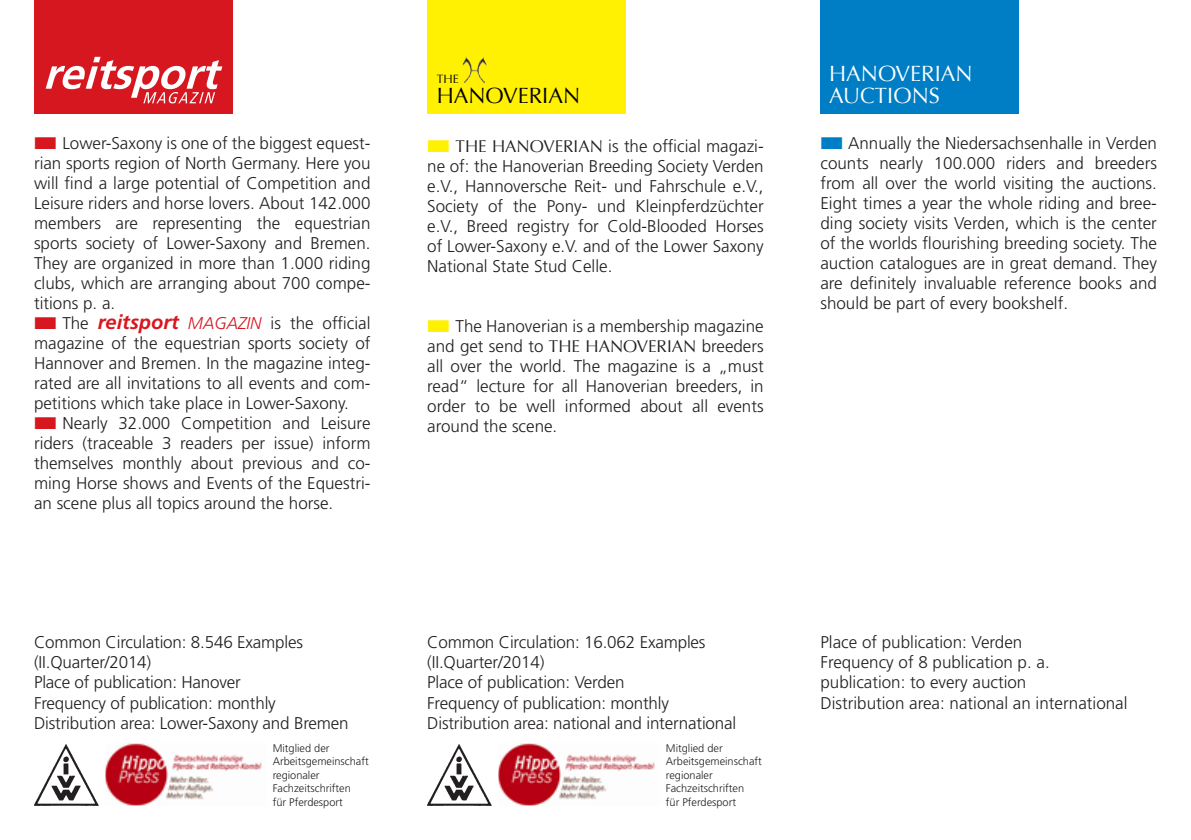
<style>
.page{position:relative;width:1191px;height:840px;background:#fff}
.page>*{position:absolute;margin:0;border:0;box-sizing:border-box;transform-origin:0 0}
.t1{font:22px "Optima";color:#fff}
.t2{font:22px "Optima";color:#000}
.t3{font:300 17px/20px "Frutiger LT Std";color:#231f20;text-align:justify}
.t4{font:12px "Optima";color:#000}
.t5{font:300 11px/13.6px "Frutiger LT Std";color:#231f20}
.s1{color:#d7171f}
.s2{font-weight:700;font-style:italic;font-size:20px;color:#d7171f}
.s3{font-style:italic;color:#d7171f}
.s4{color:#fff101}
.s5{font-family:"Optima";font-weight:400}
.s6{color:#007ec5}
</style>
<div class="page">
<div style="left:34px;top:0;width:198px;height:113px;background:#d7171f"></div>
<svg style="left:46px;top:57px;width:176px;height:46px"></svg>
<div style="left:427px;top:0;width:199px;height:113px;background:#fff101"></div>
<svg style="left:462px;top:56px;width:8px;height:12px"></svg>
<div style="left:820px;top:0;width:199px;height:113px;background:#007ec5"></div>
<img style="left:34px;top:744px;width:64px;height:61px">
<img style="left:427px;top:744px;width:64px;height:61px">
<img style="left:105px;top:743px;width:157px;height:62px">
<img style="left:498px;top:743px;width:157px;height:62px">
<p class="t3" style="left:34px;top:133px;width:338px"><span class="s1">■</span> Lower-Saxony is one of the biggest equest&shy;rian sports region of North Germany. Here you will find a large potential of Competition and Leisure riders and horse lovers. About 142.000 members are representing the equestrian sports society of Lower-Saxony and Bremen.<br>They are organized in more than 1.000 riding clubs, which are arranging about 700 compe&shy;titions p. a.</p>
<p class="t3" style="left:34px;top:313px;width:338px"><span class="s1">■</span> The <span class="s2">reitsport</span> <span class="s3">MAGAZIN</span> is the official magazine of the equestrian sports society of Hannover and Bremen. In the magazine integ&shy;rated are all invitations to all events and com&shy;petitions which take place in Lower-Saxony.</p>
<p class="t3" style="left:34px;top:413px;width:338px"><span class="s1">■</span> Nearly 32.000 Competition and Leisure riders (traceable 3 readers per issue) inform themselves monthly about previous and co&shy;ming Horse shows and Events of the Equestri&shy;an scene plus all topics around the horse.</p>
<p class="t3" style="left:34px;top:632px;width:270px">Common Circulation: 8.546 Examples (II.Quarter/2014)</p>
<p class="t3" style="left:34px;top:672px;width:208px">Place of publication: Hanover</p>
<p class="t3" style="left:34px;top:692px;width:243px">Frequency of publication: monthly</p>
<p class="t3" style="left:34px;top:712px;width:316px">Distribution area: Lower-Saxony and Bremen</p>
<p class="t5" style="left:273px;top:740px;width:97px">Mitglied der<br>Arbeitsgemeinschaft</p>
<p class="t5" style="left:273px;top:768px;width:80px">regionaler<br>Fachzeitschriften für Pferdesport</p>
<p class="t4" style="left:437px;top:72px;width:24px">THE</p>
<p class="t2" style="left:437px;top:83px;width:145px">HANOVERIAN</p>
<p class="t3" style="left:427px;top:136px;width:338px"><span class="s4">■</span> <span class="s5">THE HANOVERIAN</span> is the official magazi&shy;ne of: the Hanoverian Breeding Society Verden e.V., Hannoversche Reit- und Fahrschule e.V., Society of the Pony- und Kleinpferdzüchter e.V., Breed registry for Cold-Blooded Horses of Lower-Saxony e.V. and of the Lower Saxony National State Stud Celle.</p>
<p class="t3" style="left:427px;top:316px;width:338px"><span class="s4">■</span> The Hanoverian is a membership magazine and get send to <span class="s5">THE HANOVERIAN</span> breeders all over the world. The magazine is a „must read“ lecture for all Hanoverian breeders, in order to be well informed about all events around the scene.</p>
<p class="t1" style="left:829px;top:61px;width:145px">HANOVERIAN</p>
<p class="t1" style="left:829px;top:83px;width:112px">AUCTIONS</p>
<p class="t3" style="left:820px;top:133px;width:338px"><span class="s6">■</span> Annually the Niedersachsenhalle in Verden counts nearly 100.000 riders and breeders from all over the world visiting the auctions.<br>Eight times a year the whole riding and bree&shy;ding society visits Verden, which is the center of the worlds flourishing breeding society. The auction catalogues are in great demand. They are definitely invaluable reference books and should be part of every bookshelf.</p>
<p class="t3" style="left:427px;top:632px;width:280px">Common Circulation: 16.062 Examples (II.Quarter/2014)</p>
<p class="t3" style="left:427px;top:672px;width:199px">Place of publication: Verden</p>
<p class="t3" style="left:427px;top:692px;width:243px">Frequency of publication: monthly</p>
<p class="t3" style="left:427px;top:712px;width:310px">Distribution area: national and international</p>
<p class="t5" style="left:666px;top:740px;width:97px">Mitglied der<br>Arbeitsgemeinschaft</p>
<p class="t5" style="left:666px;top:768px;width:80px">regionaler<br>Fachzeitschriften für Pferdesport</p>
<p class="t3" style="left:820px;top:632px;width:203px">Place of publication: Verden</p>
<p class="t3" style="left:820px;top:652px;width:231px">Frequency of 8 publication p. a.</p>
<p class="t3" style="left:820px;top:672px;width:207px">publication: to every auction</p>
<p class="t3" style="left:820px;top:692px;width:308px">Distribution area: national an international</p>
</div>
